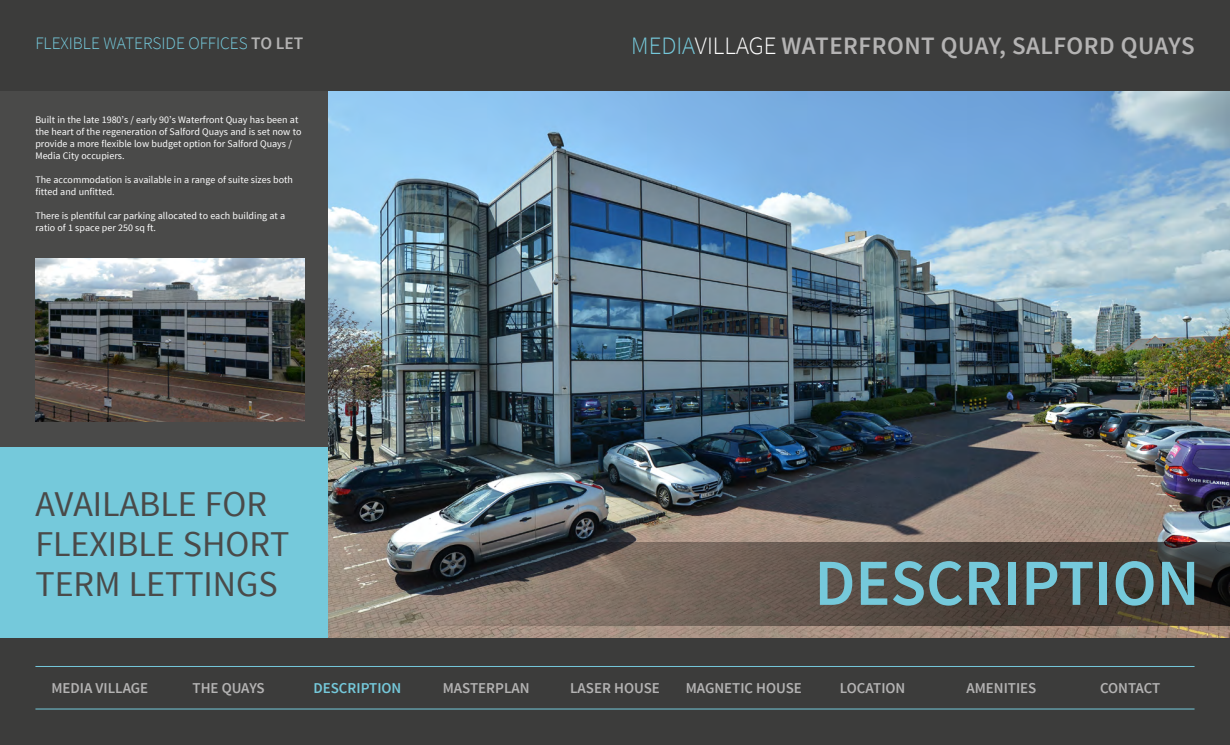
<style>
.page{position:relative;width:1230px;height:745px;background:#fff}
.page>*{position:absolute;margin:0;border:0;box-sizing:border-box;transform-origin:0 0}
.t1{font:600 65.62px "Source Sans Pro";color:#75c9db}
.t2{font:36.25px/40px "Source Sans Pro";color:#4a4a49}
.t3{font:600 25px "Source Sans Pro";letter-spacing:.02em;color:#b4b3b3}
.t4{font:300 17.5px "Source Sans Pro";color:#75c9db}
.t5{font:600 15px "Source Sans Pro";color:#b4b3b3}
.t6{font:600 15px "Source Sans Pro";color:#75c9db}
.t7{font:10px/12px "Source Sans Pro";color:#fff}
.s1{font-weight:600;color:#b4b3b3}
.s2{font-weight:300;color:#75c9db}
.s3{font-weight:300;color:#fff}
</style>
<div class="page">
<div style="left:0;top:0;width:1230px;height:744px;background:#3c3c3b"></div>
<div style="left:0;top:91px;width:1230px;height:546px;background:#4a4a49"></div>
<div style="left:0;top:446px;width:1230px;height:191px;background:#75c9db"></div>
<img style="left:35px;top:258px;width:269px;height:163px">
<img style="left:328px;top:91px;width:902px;height:546px">
<hr style="left:35px;top:665px;width:1159px;height:1px;background:#75c9db">
<hr style="left:35px;top:708px;width:1159px;height:1px;background:#75c9db">
<svg style="left:328px;top:542px;width:902px;height:83px;background:#5e544d"></svg>
<h3 class="t4" style="left:35px;top:32px;width:269px">FLEXIBLE WATERSIDE OFFICES <span class="s1">TO LET</span></h3>
<p class="t7" style="left:35px;top:114px;width:267px">Built in the late 1980’s / early 90’s Waterfront Quay has been at the heart of the regeneration of Salford Quays and is set now to provide a more flexible low budget option for Salford Quays / Media City occupiers.</p>
<p class="t7" style="left:35px;top:174px;width:259px">The accommodation is available in a range of suite sizes both fitted and unfitted.</p>
<p class="t7" style="left:35px;top:210px;width:251px">There is plentiful car parking allocated to each building at a ratio of 1 space per 250 sq ft.</p>
<h2 class="t2" style="left:35px;top:484px;width:256px">AVAILABLE FOR<br>FLEXIBLE SHORT<br>TERM LETTINGS</h2>
<h3 class="t3" style="left:631px;top:30px;width:565px"><span class="s2">MEDIA</span><span class="s3">VILLAGE</span> WATERFRONT QUAY, SALFORD QUAYS</h3>
<h1 class="t1" style="left:814px;top:541px;width:386px">DESCRIPTION</h1>
<h3 class="t5" style="left:51px;top:678px;width:98px">MEDIA VILLAGE</h3>
<h3 class="t5" style="left:192px;top:678px;width:74px">THE QUAYS</h3>
<h3 class="t6" style="left:313px;top:678px;width:89px">DESCRIPTION</h3>
<h3 class="t5" style="left:443px;top:678px;width:88px">MASTERPLAN</h3>
<h3 class="t5" style="left:570px;top:678px;width:91px">LASER HOUSE</h3>
<h3 class="t5" style="left:685px;top:678px;width:118px">MAGNETIC HOUSE</h3>
<h3 class="t5" style="left:840px;top:678px;width:67px">LOCATION</h3>
<h3 class="t5" style="left:966px;top:678px;width:71px">AMENITIES</h3>
<h3 class="t5" style="left:1100px;top:678px;width:62px">CONTACT</h3>
</div>
